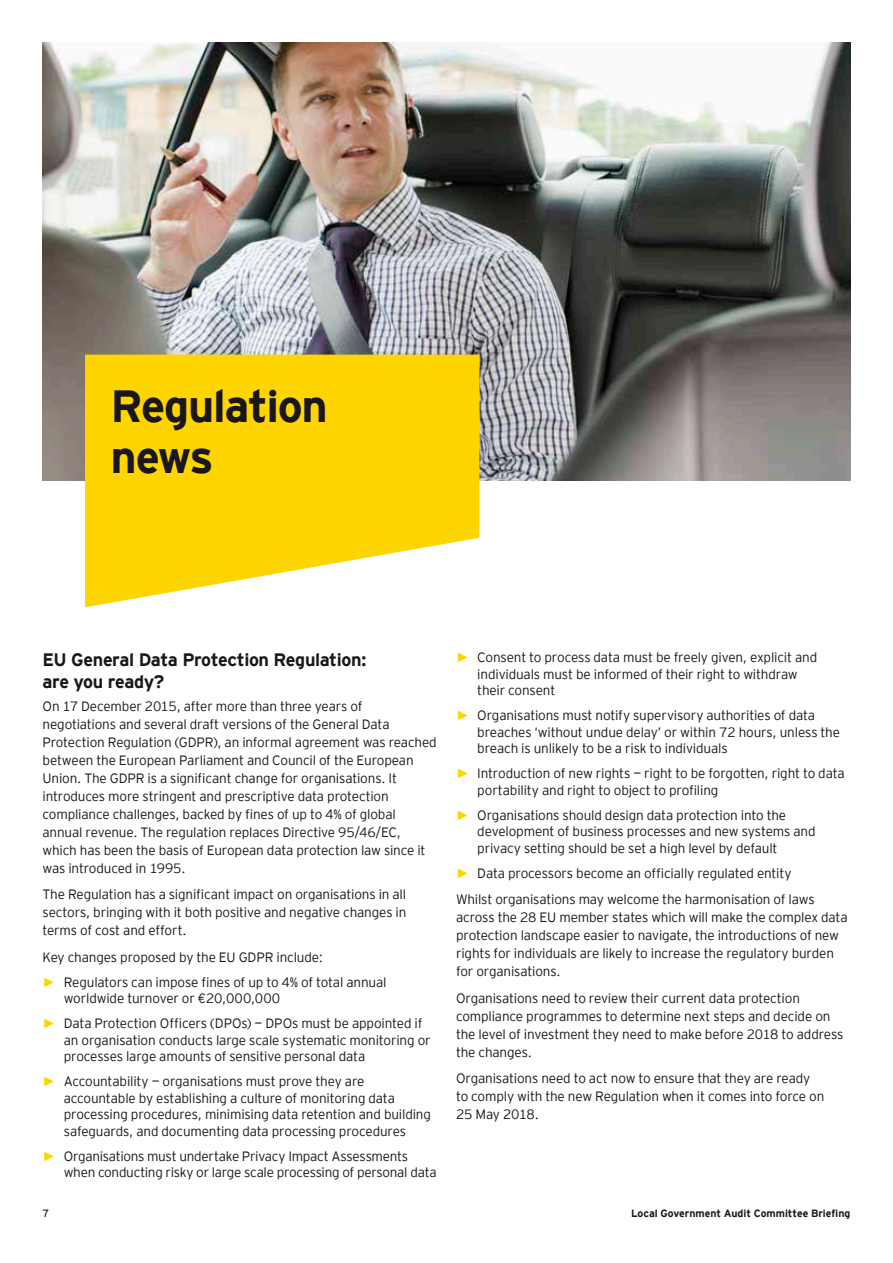
<style>
.page{position:relative;width:893px;height:1263px;background:#fff}
.page>*{position:absolute;margin:0;border:0;box-sizing:border-box;transform-origin:0 0}
.t1{font:700 45px/51px "EY Interstate";letter-spacing:-.03em;color:#1a171c}
.t2{font:700 18px/22.5px "EY Interstate";letter-spacing:-.025em;color:#1a171c}
.t3{font:300 13.5px/18px "EY Interstate";letter-spacing:-.015em;color:#1a171c}
.t4{font:700 10.5px "EY Interstate";color:#1a171c}
.t5{font:10.5px "EY Interstate";color:#1a171c}
.s1{font-family:"Arial";font-weight:700;color:#ffd500}
</style>
<div class="page">
<img style="left:43px;top:43px;width:807px;height:438px">
<svg style="left:85px;top:355px;width:394px;height:252px;background:#feda22"></svg>
<h1 class="t1" style="left:111px;top:378px;width:219px">Regulation news</h1>
<h2 class="t2" style="left:43px;top:647px;width:326px">EU General Data Protection Regulation: are you ready?</h2>
<p class="t3" style="left:43px;top:696px;width:396px">On 17 December 2015, after more than three years of negotiations and several draft versions of the General Data Protection Regulation (GDPR), an informal agreement was reached between the European Parliament and Council of the European Union. The GDPR is a significant change for organisations. It introduces more stringent and prescriptive data protection compliance challenges, backed by fines of up to 4% of global annual revenue. The regulation replaces Directive 95/46/EC, which has been the basis of European data protection law since it was introduced in 1995.</p>
<p class="t3" style="left:43px;top:884px;width:365px;text-align:justify">The Regulation has a significant impact on organisations in all sectors, bringing with it both positive and negative changes in terms of cost and effort.</p>
<p class="t3" style="left:43px;top:943px;width:345px;line-height:25px">Key changes proposed by the EU GDPR include:<br><span class="s1">►</span> Regulators can impose fines of up to 4% of total annual</p>
<p class="t3" style="left:43px;top:985px;width:381px;line-height:25px;text-indent:21px">worldwide turnover or €20,000,000<br><span class="s1">►</span> Data Protection Officers (DPOs) — DPOs must be appointed if</p>
<p class="t3" style="left:64px;top:1031px;width:368px;line-height:16.5px">an organisation conducts large scale systematic monitoring or processes large amounts of sensitive personal data</p>
<p class="t3" style="left:64px;top:1072px;width:369px;line-height:16.5px;text-indent:-21px"><span class="s1">►</span> Accountability — organisations must prove they are accountable by establishing a culture of monitoring data processing procedures, minimising data retention and building safeguards, and documenting data processing procedures</p>
<p class="t3" style="left:64px;top:1147px;width:375px;line-height:16.5px;text-indent:-21px"><span class="s1">►</span> Organisations must undertake Privacy Impact Assessments when conducting risky or large scale processing of personal data</p>
<p class="t3" style="left:477px;top:648px;width:341px;line-height:16.5px;text-indent:-21px"><span class="s1">►</span> Consent to process data must be freely given, explicit and individuals must be informed of their right to withdraw their consent</p>
<p class="t3" style="left:477px;top:706px;width:364px;line-height:16.5px;text-indent:-21px"><span class="s1">►</span> Organisations must notify supervisory authorities of data breaches ‘without undue delay’ or within 72 hours, unless the breach is unlikely to be a risk to individuals</p>
<p class="t3" style="left:477px;top:764px;width:369px;line-height:16.5px;text-indent:-21px"><span class="s1">►</span> Introduction of new rights — right to be forgotten, right to data portability and right to object to profiling</p>
<p class="t3" style="left:477px;top:806px;width:340px;line-height:16.5px;text-indent:-21px"><span class="s1">►</span> Organisations should design data protection into the development of business processes and new systems and privacy setting should be set a high level by default</p>
<p class="t3" style="left:456px;top:859px;width:360px;line-height:26.5px"><span class="s1">►</span> Data processors become an officially regulated entity<br>Whilst organisations may welcome the harmonisation of laws</p>
<p class="t3" style="left:456px;top:907px;width:393px">across the 28 EU member states which will make the complex data protection landscape easier to navigate, the introductions of new rights for individuals are likely to increase the regulatory burden for organisations.</p>
<p class="t3" style="left:456px;top:988px;width:389px">Organisations need to review their current data protection compliance programmes to determine next steps and decide on the level of investment they need to make before 2018 to address the changes.</p>
<p class="t3" style="left:456px;top:1068px;width:370px">Organisations need to act now to ensure that they are ready to comply with the new Regulation when it comes into force on<br>25 May 2018.</p>
<p class="t5" style="left:43px;top:1206px;width:8px">7</p>
<p class="t4" style="left:631px;top:1206px;width:221px">Local Government Audit Committee Briefing</p>
</div>
